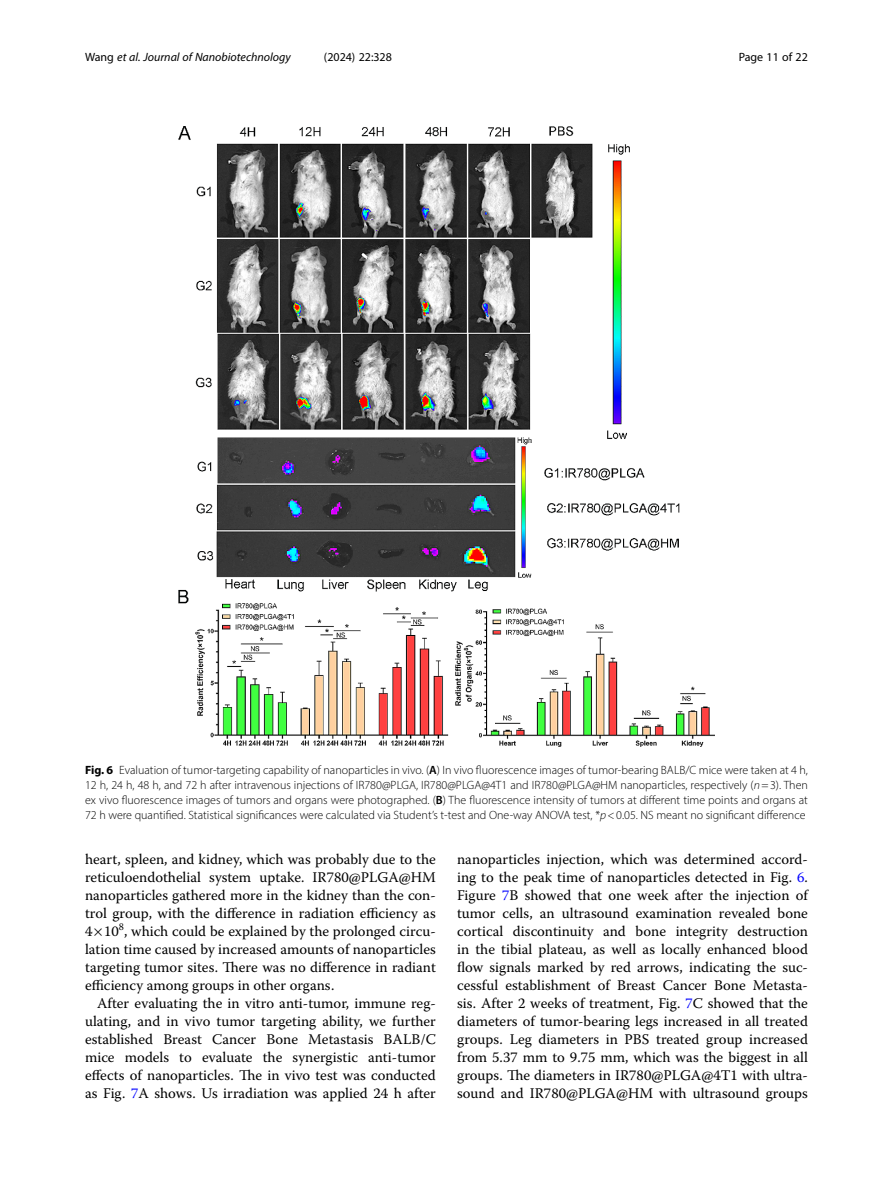
<style>
.page{position:relative;width:893px;height:1191px;background:#fff}
.page>*{position:absolute;margin:0;border:0;box-sizing:border-box;transform-origin:0 0}
.Body_Text_Indent{font:14.7px/18px "Warnock Pro";color:#000;text-align:justify}
.Figure_Caption{font:300 12px/15px "Myriad Pro";color:#000;text-align:justify}
.t1{font:italic 12px "Myriad Pro";color:#000}
.t2{font:12px "Myriad Pro";color:#000}
.s1{font-style:normal}
.s2{font-weight:700}
.s3{font-weight:600}
.s4{font-style:italic}
.s5{color:#00f}
</style>
<div class="page">
<img style="left:178px;top:126px;width:536px;height:621px">
<p class="t1" style="left:85px;top:50px;width:207px"><span class="s1">Wang</span> et al. Journal of Nanobiotechnology</p>
<p class="t2" style="left:324px;top:50px;width:70px">(2024) 22:328</p>
<p class="t2" style="left:739px;top:50px;width:71px">Page 11 of 22</p>
<p class="Figure_Caption" style="left:85px;top:762px;width:724px"><span class="s2">Fig. 6</span> Evaluation of tumor-targeting capability of nanoparticles in vivo. (<span class="s3">A</span>) In vivo fluorescence images of tumor-bearing BALB/C mice were taken at 4 h, 12 h, 24 h, 48 h, and 72 h after intravenous injections of IR780@PLGA, IR780@PLGA@4T1 and IR780@PLGA@HM nanoparticles, respectively (<span class="s4">n</span>=3). Then ex vivo fluorescence images of tumors and organs were photographed. (<span class="s3">B</span>) The fluorescence intensity of tumors at different time points and organs at 72 h were quantified. Statistical significances were calculated via Student’s t-test and One-way ANOVA test, *<span class="s4">p</span>&lt;0.05. NS meant no significant difference</p>
<p class="Body_Text_Indent" style="left:85px;top:850px;width:352px">heart, spleen, and kidney, which was probably due to the reticuloendothelial system uptake. IR780@PLGA@HM nanoparticles gathered more in the kidney than the con&shy;trol group, with the difference in radiation efficiency as 4 10<sup>8</sup>, which could be explained by the prolonged circu&shy;lation time caused by increased amounts of nanoparticles targeting tumor sites. There was no difference in radiant efficiency among groups in other organs.</p>
<p class="Body_Text_Indent" style="left:85px;top:994px;width:352px;text-indent:12px">After evaluating the in vitro anti-tumor, immune reg&shy;ulating, and in vivo tumor targeting ability, we further established Breast Cancer Bone Metastasis BALB/C mice models to evaluate the synergistic anti-tumor effects of nanoparticles. The in vivo test was conducted as Fig. <span class="s5">7</span>A shows. Us irradiation was applied 24 h after</p>
<p class="Body_Text_Indent" style="left:457px;top:850px;width:352px">nanoparticles injection, which was determined accord&shy;ing to the peak time of nanoparticles detected in Fig. <span class="s5">6</span>.<br>Figure <span class="s5">7</span>B showed that one week after the injection of tumor cells, an ultrasound examination revealed bone cortical discontinuity and bone integrity destruction in the tibial plateau, as well as locally enhanced blood flow signals marked by red arrows, indicating the suc&shy;cessful establishment of Breast Cancer Bone Metasta&shy;sis. After 2 weeks of treatment, Fig. <span class="s5">7</span>C showed that the diameters of tumor-bearing legs increased in all treated groups. Leg diameters in PBS treated group increased from 5.37 mm to 9.75 mm, which was the biggest in all groups. The diameters in IR780@PLGA@4T1 with ultra&shy;sound and IR780@PLGA@HM with ultrasound groups</p>
</div>
